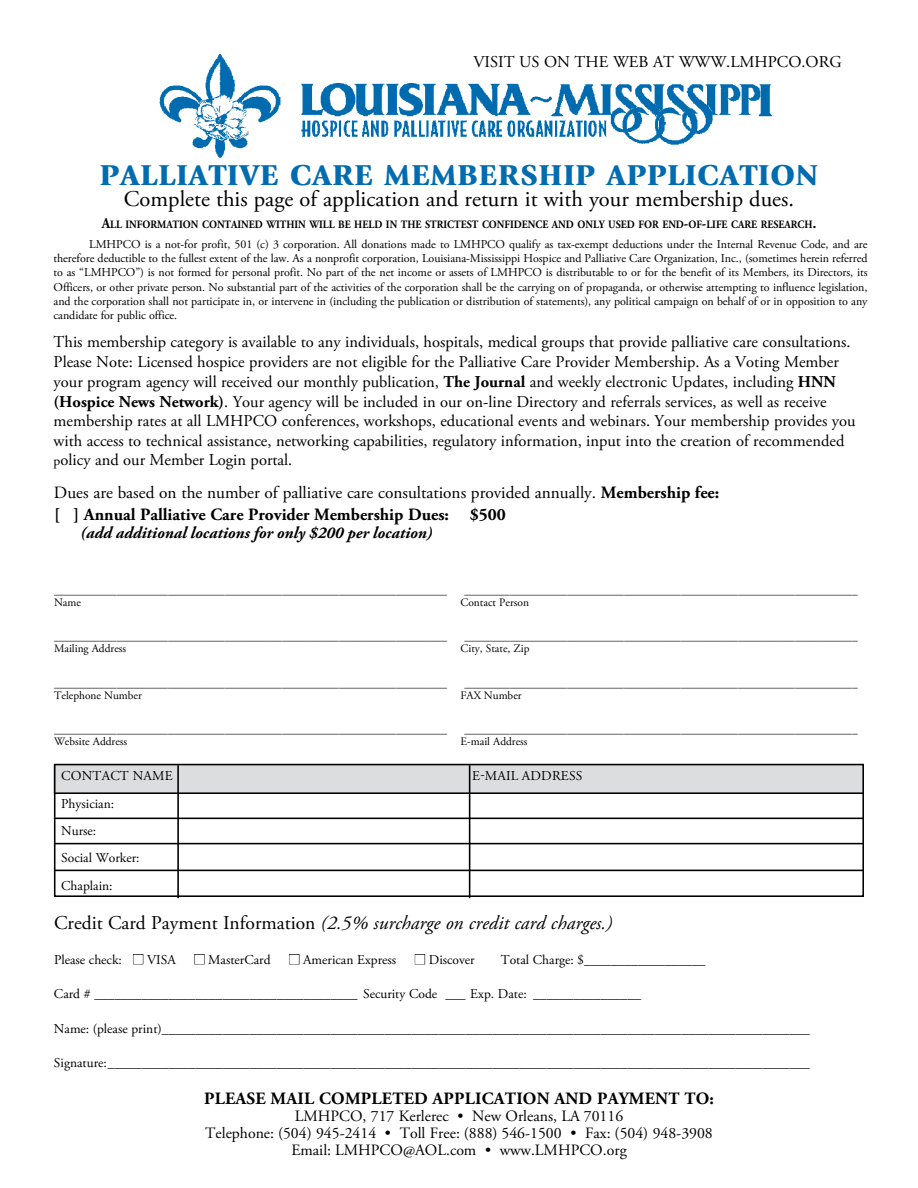
<style>
.page{position:relative;width:918px;height:1188px;background:#fff}
.page>*{position:absolute;margin:0;border:0;box-sizing:border-box;transform-origin:0 0}
.t1{font:900 30px "Giovanni";letter-spacing:.025em;color:#006caf}
.t2{font:22.5px "Adobe Garamond Pro";color:#000}
.t3{font:italic 19.5px "Adobe Garamond Pro";color:#000}
.t4{font:17.25px/21.8px "Adobe Garamond Pro";color:#000}
.t5{font:700 17.25px "Adobe Garamond Pro";letter-spacing:.015em;color:#000}
.t6{font:16.5px/19.6px "Adobe Garamond Pro";color:#000}
.t7{font:italic 700 16.5px "Adobe Garamond Pro";color:#000}
.t8{font:15.75px/17.1px "Adobe Garamond Pro";color:#000;text-align:center}
.t9{font:13.5px/27.3px "Adobe Garamond Pro";color:#000}
.t10{font:12px/14.2px "Adobe Garamond Pro";letter-spacing:-.005em;color:#000;text-align:justify}
.t11{font:11.4px "Adobe Garamond Pro";color:#000}
.t12{font:700 11.25px "Adobe Garamond Pro";color:#000;scale:.9 1}
.s1{font-size:15px}
.s2{font-weight:700}
.s3{font-size:13.5px}
.s4{font-style:normal}
.s5{color:#fff}
</style>
<div class="page">
<div style="left:133px;top:954px;width:10px;height:10px;border:1px solid #000"></div>
<div style="left:194px;top:954px;width:10px;height:10px;border:1px solid #000"></div>
<div style="left:289px;top:954px;width:10px;height:10px;border:1px solid #000"></div>
<div style="left:415px;top:954px;width:10px;height:10px;border:1px solid #000"></div>
<div style="left:54px;top:764px;width:810px;height:29px;background:#dcddde"></div>
<div style="left:54px;top:764px;width:810px;height:133px;border:2px solid #000"></div>
<hr style="left:177px;top:765px;width:2px;height:133px;background:#000">
<hr style="left:469px;top:765px;width:1px;height:133px;background:#000">
<hr style="left:54px;top:792px;width:810px;height:2px;background:#000">
<hr style="left:54px;top:818px;width:810px;height:1px;background:#000">
<hr style="left:54px;top:843px;width:810px;height:1px;background:#000">
<hr style="left:54px;top:870px;width:810px;height:1px;background:#000">
<img style="left:159px;top:54px;width:613px;height:104px">
<h3 class="t6" style="left:473px;top:53px;width:370px">VISIT US ON THE WEB AT WWW.LMHPCO.ORG</h3>
<h1 class="t1" style="left:100px;top:157px;width:720px">PALLIATIVE CARE MEMBERSHIP APPLICATION</h1>
<h2 class="t2" style="left:124px;top:185px;width:672px">Complete this page of application and return it with your membership dues.</h2>
<p class="t12" style="left:102px;top:217px;width:795px"><span class="s1">A</span>LL INFORMATION CONTAINED WITHIN WILL BE HELD IN THE STRICTEST CONFIDENCE AND ONLY USED FOR END<span class="s1">-</span>OF<span class="s1">-</span>LIFE CARE RESEARCH<span class="s1">.</span></p>
<p class="t10" style="left:54px;top:237px;width:815px;text-indent:36px">LMHPCO is a not-for profit, 501 (c) 3 corporation. All donations made to LMHPCO qualify as tax-exempt deductions under the Internal Revenue Code, and are therefore deductible to the fullest extent of the law. As a nonprofit corporation, Louisiana-Mississippi Hospice and Palliative Care Organization, Inc., (sometimes herein referred to as “LMHPCO”) is not formed for personal profit. No part of the net income or assets of LMHPCO is distributable to or for the benefit of its Members, its Directors, its Officers, or other private person. No substantial part of the activities of the corporation shall be the carrying on of propaganda, or otherwise attempting to influence legislation, and the corporation shall not participate in, or intervene in (including the publication or distribution of statements), any political campaign on behalf of or in opposition to any candidate for public office.</p>
<p class="t6" style="left:54px;top:333px;width:803px">This membership category is available to any individuals, hospitals, medical groups that provide palliative care consultations.<br>Please Note: Licensed hospice providers are not eligible for the Palliative Care Provider Membership. As a Voting Member your program agency will received our monthly publication, <span class="s2">The Journal</span> and weekly electronic Updates, including <span class="s2">HNN (Hospice News Network)</span>. Your agency will be included in our on-line Directory and referrals services, as well as receive membership rates at all LMHPCO conferences, workshops, educational events and webinars. Your membership provides you with access to technical assistance, networking capabilities, regulatory information, input into the creation of recommended <span class="s3">p</span>olicy and our Member Login portal.</p>
<h3 class="t4" style="left:54px;top:482px;width:667px">Dues are based on the number of palliative care consultations provided annually. <span class="s2">Membership fee: [ ] Annual Palliative Care Provider Membership Dues: $500</span></h3>
<h3 class="t7" style="left:80px;top:523px;width:354px">(add additional locations for only $200 per location)</h3>
<p class="t11" style="left:54px;top:584px;width:395px">_____________________________________________________________________</p>
<p class="t11" style="left:464px;top:584px;width:395px">_____________________________________________________________________</p>
<p class="t11" style="left:54px;top:596px;width:29px">Name</p>
<p class="t11" style="left:461px;top:596px;width:70px">Contact Person</p>
<p class="t11" style="left:54px;top:630px;width:395px">_____________________________________________________________________</p>
<p class="t11" style="left:464px;top:630px;width:395px">_____________________________________________________________________</p>
<p class="t11" style="left:54px;top:642px;width:74px">Mailing Address</p>
<p class="t11" style="left:460px;top:642px;width:71px">City, State, Zip</p>
<p class="t11" style="left:54px;top:676px;width:395px">_____________________________________________________________________</p>
<p class="t11" style="left:464px;top:676px;width:395px">_____________________________________________________________________</p>
<p class="t11" style="left:54px;top:688px;width:89px">Telephone Number</p>
<p class="t11" style="left:460px;top:688px;width:63px">FAX Number</p>
<p class="t11" style="left:54px;top:723px;width:395px">_____________________________________________________________________</p>
<p class="t11" style="left:464px;top:723px;width:395px">_____________________________________________________________________</p>
<p class="t11" style="left:54px;top:735px;width:75px">Website Address</p>
<p class="t11" style="left:461px;top:735px;width:69px">E-mail Address</p>
<p class="t9" style="left:61px;top:763px;width:113px">CONTACT NAME</p>
<p class="t9" style="left:472px;top:763px;width:112px">E-MAIL ADDRESS</p>
<p class="t9" style="left:61px;top:790px;width:80px">Physician:<br>Nurse:<br>Social Worker:<br>Chaplain:</p>
<h3 class="t3" style="left:54px;top:911px;width:560px"><span class="s4">Credit Card Payment Information</span> (2.5% surcharge on credit card charges.)</h3>
<p class="t9" style="left:54px;top:946px;width:123px">Please check: <span class="s5">■</span> VISA</p>
<p class="t9" style="left:194px;top:946px;width:78px"><span class="s5">■</span> MasterCard</p>
<p class="t9" style="left:289px;top:946px;width:109px"><span class="s5">■</span> American Express</p>
<p class="t9" style="left:415px;top:946px;width:61px"><span class="s5">■</span> Discover</p>
<p class="t9" style="left:501px;top:946px;width:206px">Total Charge: $__________________</p>
<p class="t9" style="left:54px;top:981px;width:589px">Card # _______________________________________ Security Code ___ Exp. Date: ________________</p>
<p class="t9" style="left:54px;top:1015px;width:757px">Name: (please print)________________________________________________________________________________________________</p>
<p class="t9" style="left:54px;top:1050px;width:757px">Signature:________________________________________________________________________________________________________</p>
<h3 class="t5" style="left:204px;top:1088px;width:511px">PLEASE MAIL COMPLETED APPLICATION AND PAYMENT TO:</h3>
<h3 class="t8" style="left:205px;top:1108px;width:509px">LMHPCO, 717 Kerlerec • New Orleans, LA 70116<br>Telephone: (504) 945-2414 • Toll Free: (888) 546-1500 • Fax: (504) 948-3908<br>Email: LMHPCO@AOL.com • www.LMHPCO.org</h3>
</div>
